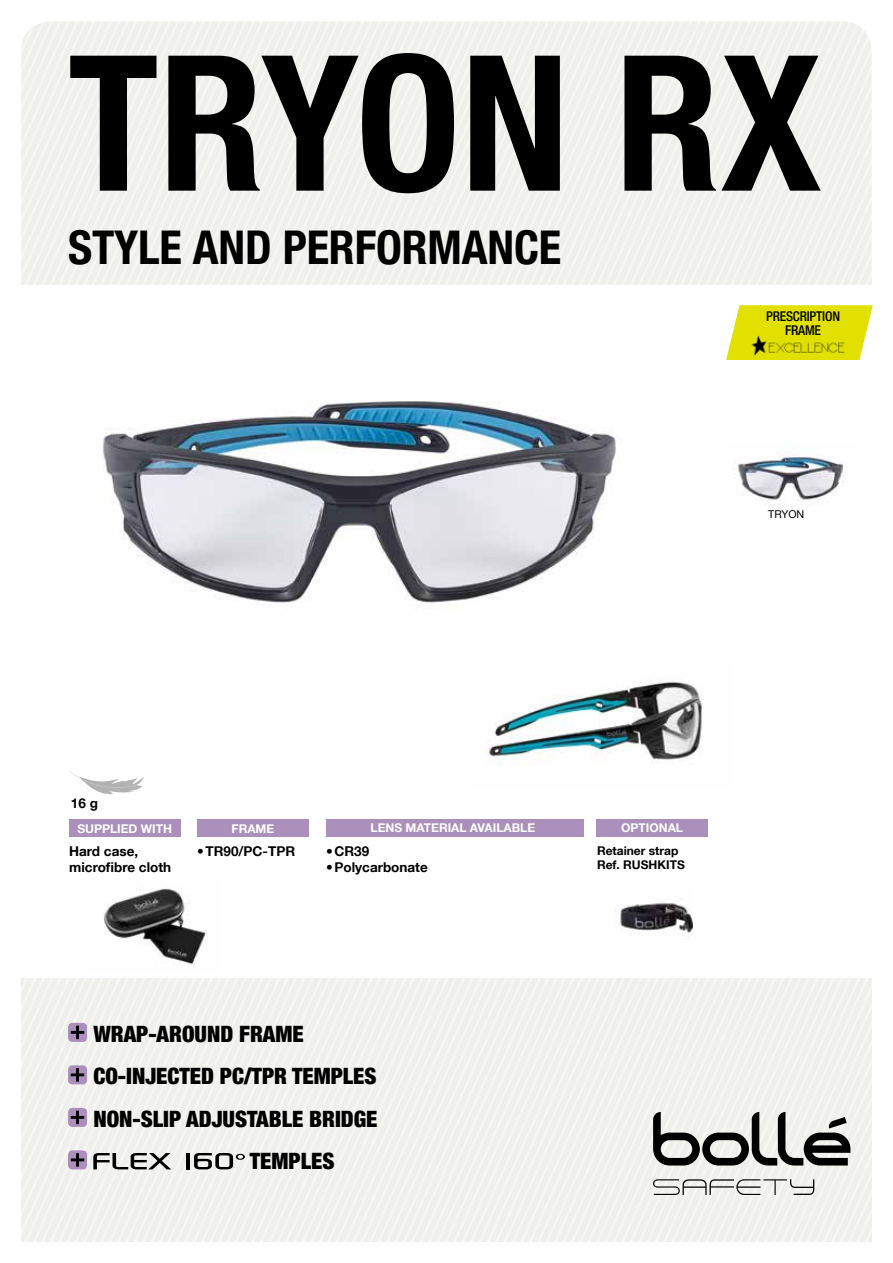
<style>
.page{position:relative;width:893px;height:1263px;background:#fff}
.page>*{position:absolute;margin:0;border:0;box-sizing:border-box;transform-origin:0 0}
.t1{font:700 condensed 189px "Helvetica Neue LT Com";color:#000}
.t2{font:700 condensed 46.5px "Helvetica Neue LT Com";letter-spacing:-.005em;color:#000}
.t3{font:900 condensed 22.5px "Helvetica Neue LT Com";color:#000}
.t4{font:700 13.5px/16.2px "Helvetica Neue LT Com";color:#000}
.t5{font:500 condensed 13.5px/13.5px "Helvetica Neue LT Com";letter-spacing:-.015em;color:#000;text-align:center}
.t6{font:700 12px "Helvetica Neue LT Com";color:#fff}
.t7{font:700 12px/14.4px "Helvetica Neue LT Com";color:#000}
.t8{font:10.8px "Helvetica Neue LT Com";color:#000}
.s1{font-weight:100;font-stretch:condensed}
</style>
<div class="page">
<div style="left:21px;top:978px;width:851px;height:264px;background:#efefed"></div>
<svg style="left:70px;top:771px;width:74px;height:23px"></svg>
<div style="left:69px;top:819px;width:111px;height:18px;background:#aa90ba"></div>
<div style="left:197px;top:819px;width:111px;height:18px;background:#aa90ba"></div>
<div style="left:326px;top:819px;width:258px;height:18px;background:#aa90ba"></div>
<svg style="left:653px;top:1112px;width:197px;height:53px"></svg>
<svg style="left:653px;top:1179px;width:161px;height:16px"></svg>
<img style="left:103px;top:401px;width:518px;height:207px">
<img style="left:620px;top:899px;width:73px;height:34px">
<img style="left:735px;top:449px;width:111px;height:51px">
<div style="left:596px;top:819px;width:112px;height:18px;background:#aa90ba"></div>
<img style="left:104px;top:888px;width:104px;height:77px">
<img style="left:486px;top:681px;width:217px;height:83px">
<div style="left:68px;top:1023px;width:19px;height:19px;background:#aa90ba;border-radius:4px"></div>
<svg style="left:71px;top:1025px;width:13px;height:14px"></svg>
<div style="left:68px;top:1065px;width:19px;height:19px;background:#aa90ba;border-radius:4px"></div>
<svg style="left:71px;top:1068px;width:13px;height:14px"></svg>
<div style="left:68px;top:1108px;width:19px;height:19px;background:#aa90ba;border-radius:4px"></div>
<svg style="left:71px;top:1110px;width:13px;height:14px"></svg>
<div style="left:68px;top:1150px;width:19px;height:19px;background:#aa90ba;border-radius:4px"></div>
<svg style="left:71px;top:1153px;width:13px;height:14px"></svg>
<svg style="left:93px;top:1153px;width:78px;height:16px"></svg>
<hr style="left:186px;top:1153px;width:3px;height:16px;background:#000">
<svg style="left:194px;top:1153px;width:51px;height:16px"></svg>
<svg style="left:726px;top:305px;width:147px;height:55px;background:#e5e425"></svg>
<img style="left:733px;top:335px;width:130px;height:21px">
<h1 class="t1" style="left:68px;top:10px;width:755px">TRYON RX</h1>
<h2 class="t2" style="left:68px;top:220px;width:495px">STYLE AND PERFORMANCE</h2>
<p class="t5" style="left:766px;top:309px;width:75px">PRESCRIPTION<br>FRAME</p>
<p class="t8" style="left:768px;top:507px;width:38px">TRYON</p>
<p class="t4" style="left:71px;top:795px;width:29px">16 g</p>
<p class="t6" style="left:77px;top:821px;width:96px">SUPPLIED WITH</p>
<p class="t4" style="left:69px;top:842px;width:103px">Hard case, microfibre cloth</p>
<p class="t6" style="left:232px;top:821px;width:44px">FRAME</p>
<p class="t6" style="left:371px;top:820px;width:166px">LENS MATERIAL AVAILABLE</p>
<p class="t4" style="left:326px;top:842px;width:45px"><span class="s1">•</span>CR39</p>
<p class="t4" style="left:326px;top:859px;width:103px"><span class="s1">•</span>Polycarbonate</p>
<p class="t4" style="left:197px;top:842px;width:100px"><span class="s1">•</span>TR90/PC-TPR</p>
<p class="t3" style="left:93px;top:1020px;width:212px">WRAP-AROUND FRAME</p>
<p class="t3" style="left:93px;top:1063px;width:285px">CO-INJECTED PC/TPR TEMPLES</p>
<p class="t3" style="left:93px;top:1105px;width:286px">NON-SLIP ADJUSTABLE BRIDGE</p>
<p class="t3" style="left:250px;top:1148px;width:86px">TEMPLES</p>
<p class="t6" style="left:621px;top:820px;width:63px">OPTIONAL</p>
<p class="t7" style="left:597px;top:843px;width:89px">Retainer strap<br>Ref. RUSHKITS</p>
</div>
